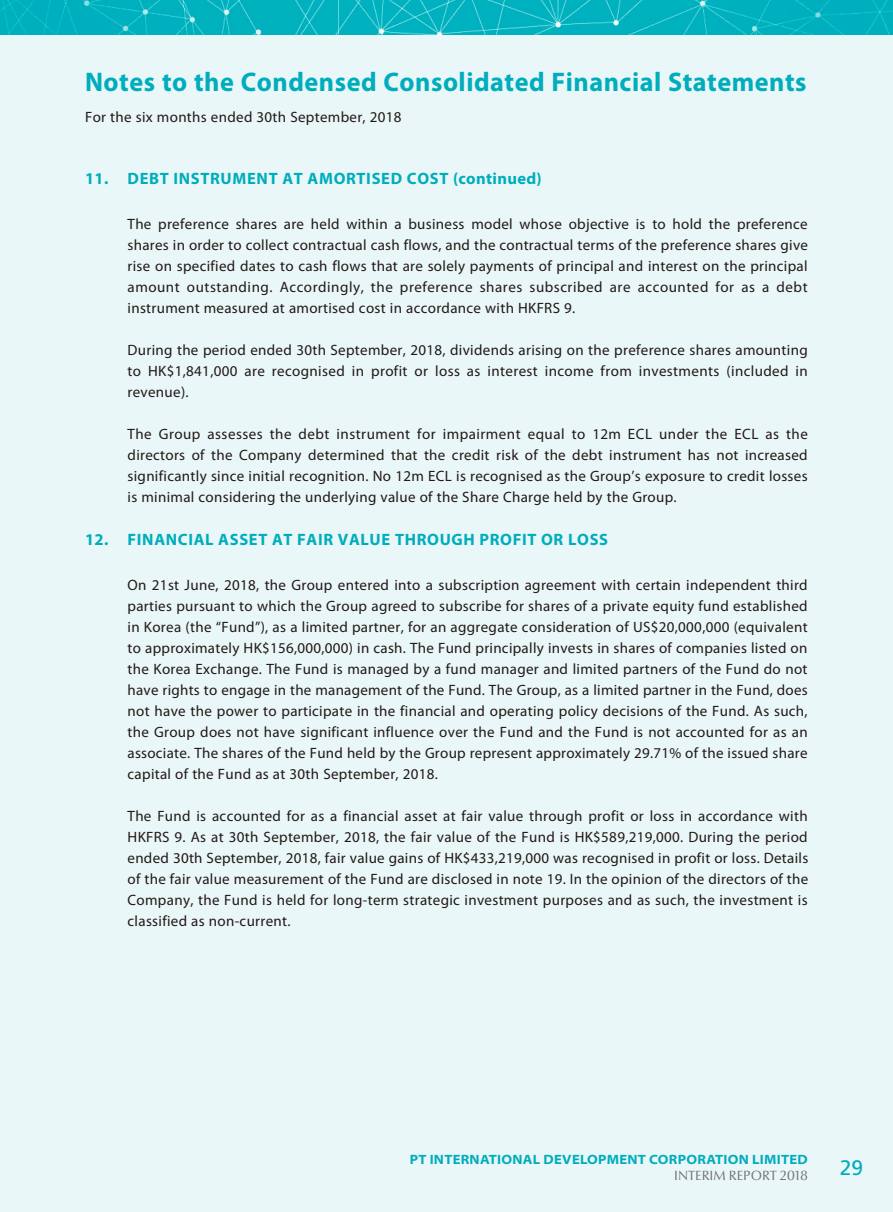
<style>
.page{position:relative;width:893px;height:1212px;background:#e9f7f8}
.page>*{position:absolute;margin:0;border:0;box-sizing:border-box;transform-origin:0 0}
.t1{font:700 27px "Myriad Pro";letter-spacing:.02em;color:#00adbc}
.t2{font:21px "Frutiger LT Std";color:#00adbc}
.t3{font:700 16.5px "Myriad Pro";letter-spacing:.04em;color:#00adbc}
.t4{font:15px/21px "Myriad Pro";letter-spacing:.02em;color:#231916;text-align:justify}
.t5{font:700 semi-expanded 13.5px "Myriad Pro";letter-spacing:.02em;color:#00adbc}
.t6{font:13.5px "Optima Nova LT";color:#727272}
</style>
<div class="page">
<img style="left:0;top:0;width:893px;height:34px">
<h1 class="t1" style="left:85px;top:64px;width:723px">Notes to the Condensed Consolidated Financial Statements</h1>
<p class="t4" style="left:85px;top:106px;width:318px">For the six months ended 30th September, 2018</p>
<p class="t3" style="left:85px;top:168px;width:458px">11. DEBT INSTRUMENT AT AMORTISED COST (continued)</p>
<p class="t4" style="left:128px;top:213px;width:682px">The preference shares are held within a business model whose objective is to hold the preference shares in order to collect contractual cash flows, and the contractual terms of the preference shares give rise on specified dates to cash flows that are solely payments of principal and interest on the principal amount outstanding. Accordingly, the preference shares subscribed are accounted for as a debt instrument measured at amortised cost in accordance with HKFRS 9.</p>
<p class="t4" style="left:128px;top:339px;width:682px">During the period ended 30th September, 2018, dividends arising on the preference shares amounting to HK$1,841,000 are recognised in profit or loss as interest income from investments (included in revenue).</p>
<p class="t4" style="left:128px;top:423px;width:682px">The Group assesses the debt instrument for impairment equal to 12m ECL under the ECL as the directors of the Company determined that the credit risk of the debt instrument has not increased significantly since initial recognition. No 12m ECL is recognised as the Group’s exposure to credit losses is minimal considering the underlying value of the Share Charge held by the Group.</p>
<p class="t3" style="left:85px;top:529px;width:525px">12. FINANCIAL ASSET AT FAIR VALUE THROUGH PROFIT OR LOSS</p>
<p class="t4" style="left:128px;top:574px;width:682px">On 21st June, 2018, the Group entered into a subscription agreement with certain independent third parties pursuant to which the Group agreed to subscribe for shares of a private equity fund established in Korea (the “Fund”), as a limited partner, for an aggregate consideration of US$20,000,000 (equivalent to approximately HK$156,000,000) in cash. The Fund principally invests in shares of companies listed on the Korea Exchange. The Fund is managed by a fund manager and limited partners of the Fund do not have rights to engage in the management of the Fund. The Group, as a limited partner in the Fund, does not have the power to participate in the financial and operating policy decisions of the Fund. As such, the Group does not have significant influence over the Fund and the Fund is not accounted for as an associate. The shares of the Fund held by the Group represent approximately 29.71% of the issued share capital of the Fund as at 30th September, 2018.</p>
<p class="t4" style="left:128px;top:805px;width:682px">The Fund is accounted for as a financial asset at fair value through profit or loss in accordance with HKFRS 9. As at 30th September, 2018, the fair value of the Fund is HK$589,219,000. During the period ended 30th September, 2018, fair value gains of HK$433,219,000 was recognised in profit or loss. Details of the fair value measurement of the Fund are disclosed in note 19. In the opinion of the directors of the Company, the Fund is held for long-term strategic investment purposes and as such, the investment is classified as non-current.</p>
<p class="t5" style="left:410px;top:1151px;width:400px">PT INTERNATIONAL DEVELOPMENT CORPORATION LIMITED</p>
<p class="t6" style="left:674px;top:1167px;width:135px">INTERIM REPORT 2018</p>
<h2 class="t2" style="left:840px;top:1155px;width:25px">29</h2>
</div>
